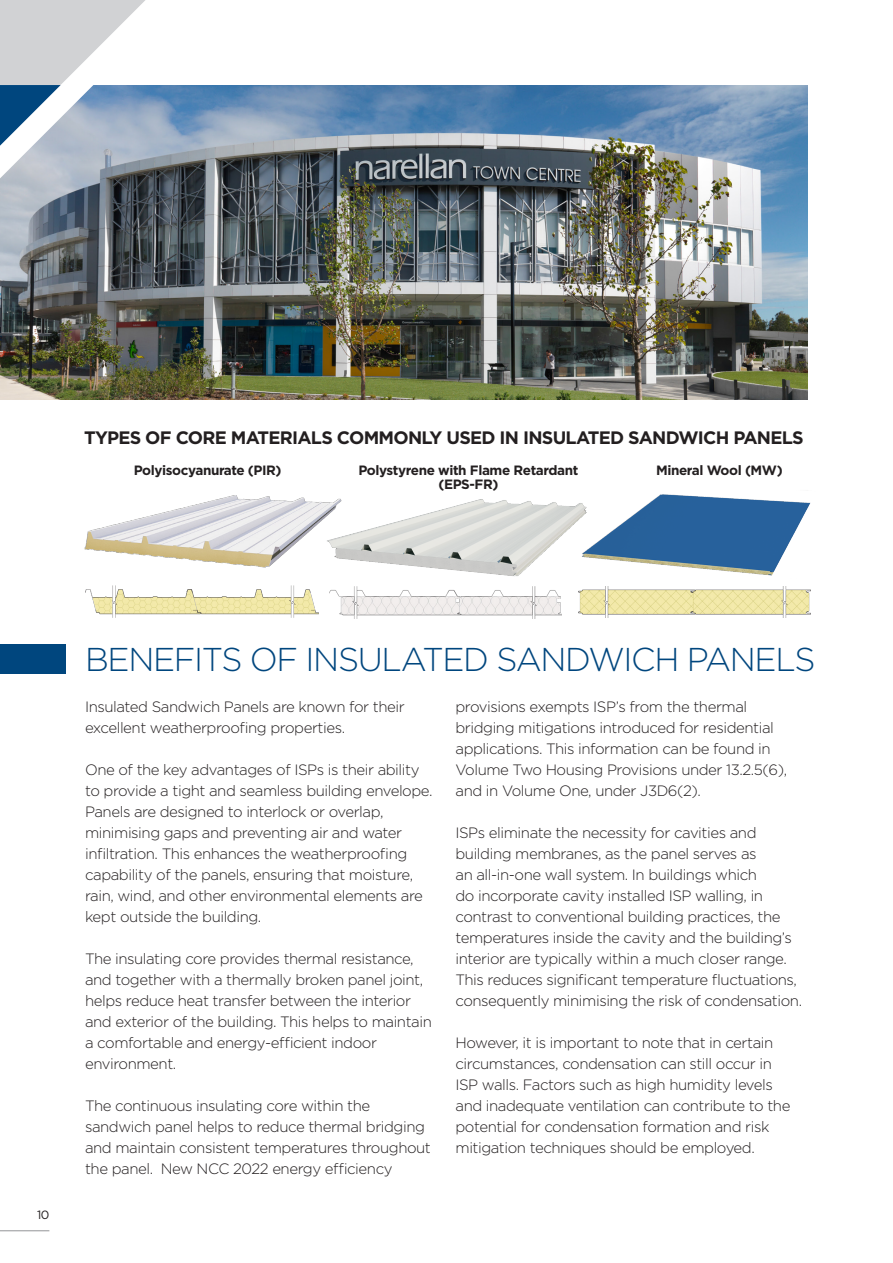
<style>
.page{position:relative;width:893px;height:1263px;background:#fff}
.page>*{position:absolute;margin:0;border:0;box-sizing:border-box;transform-origin:0 0}
.BS_Copy_Heading{font:300 33px "Gotham";letter-spacing:-.04em;color:#00467e}
.t1{font:700 18px "Gotham";letter-spacing:-.04em;color:#231f20}
.t2{font:300 15px/21px "Gotham";letter-spacing:-.03em;color:#231f20}
.Labels{font:700 13.5px/13.8px "Gotham";letter-spacing:-.03em;color:#231f20;text-align:center}
.t3{font:12px "Gotham";color:#231f20}
</style>
<div class="page">
<hr style="left:0;top:1230px;width:49px;height:1px;background:#939598">
<img style="left:0;top:85px;width:808px;height:315px">
<div style="left:0;top:644px;width:66px;height:30px;background:#00467e"></div>
<img style="left:84px;top:495px;width:241px;height:73px">
<img style="left:588px;top:494px;width:223px;height:82px">
<img style="left:325px;top:498px;width:263px;height:78px">
<img style="left:86px;top:585px;width:232px;height:33px">
<img style="left:329px;top:586px;width:233px;height:32px">
<img style="left:578px;top:586px;width:232px;height:32px">
<svg style="left:0;top:0;width:149px;height:178px"></svg>
<p class="t1" style="left:84px;top:426px;width:721px">TYPES OF CORE MATERIALS COMMONLY USED IN INSULATED SANDWICH PANELS</p>
<p class="Labels" style="left:134px;top:464px;width:149px">Polyisocyanurate (PIR)</p>
<p class="Labels" style="left:358px;top:464px;width:222px">Polystyrene with Flame Retardant (EPS-FR)</p>
<p class="Labels" style="left:656px;top:464px;width:128px">Mineral Wool (MW)</p>
<p class="t3" style="left:37px;top:1207px;width:14px">10</p>
<p class="BS_Copy_Heading" style="left:85px;top:638px;width:732px">BENEFITS OF INSULATED SANDWICH PANELS</p>
<p class="t2" style="left:85px;top:695px;width:321px">Insulated Sandwich Panels are known for their excellent weatherproofing properties.</p>
<p class="t2" style="left:85px;top:758px;width:349px">One of the key advantages of ISPs is their ability to provide a tight and seamless building envelope.<br>Panels are designed to interlock or overlap, minimising gaps and preventing air and water infiltration. This enhances the weatherproofing capability of the panels, ensuring that moisture, rain, wind, and other environmental elements are kept outside the building.</p>
<p class="t2" style="left:85px;top:947px;width:348px">The insulating core provides thermal resistance, and together with a thermally broken panel joint, helps reduce heat transfer between the interior and exterior of the building. This helps to maintain a comfortable and energy-efficient indoor environment.</p>
<p class="t2" style="left:85px;top:1094px;width:347px">The continuous insulating core within the sandwich panel helps to reduce thermal bridging and maintain consistent temperatures throughout the panel. New NCC 2022 energy efficiency</p>
<p class="t2" style="left:455px;top:695px;width:333px">provisions exempts ISP’s from the thermal bridging mitigations introduced for residential applications. This information can be found in Volume Two Housing Provisions under 13.2.5(6), and in Volume One, under J3D6(2).</p>
<p class="t2" style="left:455px;top:821px;width:348px">ISPs eliminate the necessity for cavities and building membranes, as the panel serves as<br>an all-in-one wall system. In buildings which<br>do incorporate cavity installed ISP walling, in contrast to conventional building practices, the temperatures inside the cavity and the building’s interior are typically within a much closer range.<br>This reduces significant temperature fluctuations, consequently minimising the risk of condensation.</p>
<p class="t2" style="left:455px;top:1031px;width:336px">However, it is important to note that in certain circumstances, condensation can still occur in ISP walls. Factors such as high humidity levels and inadequate ventilation can contribute to the potential for condensation formation and risk mitigation techniques should be employed.</p>
</div>
